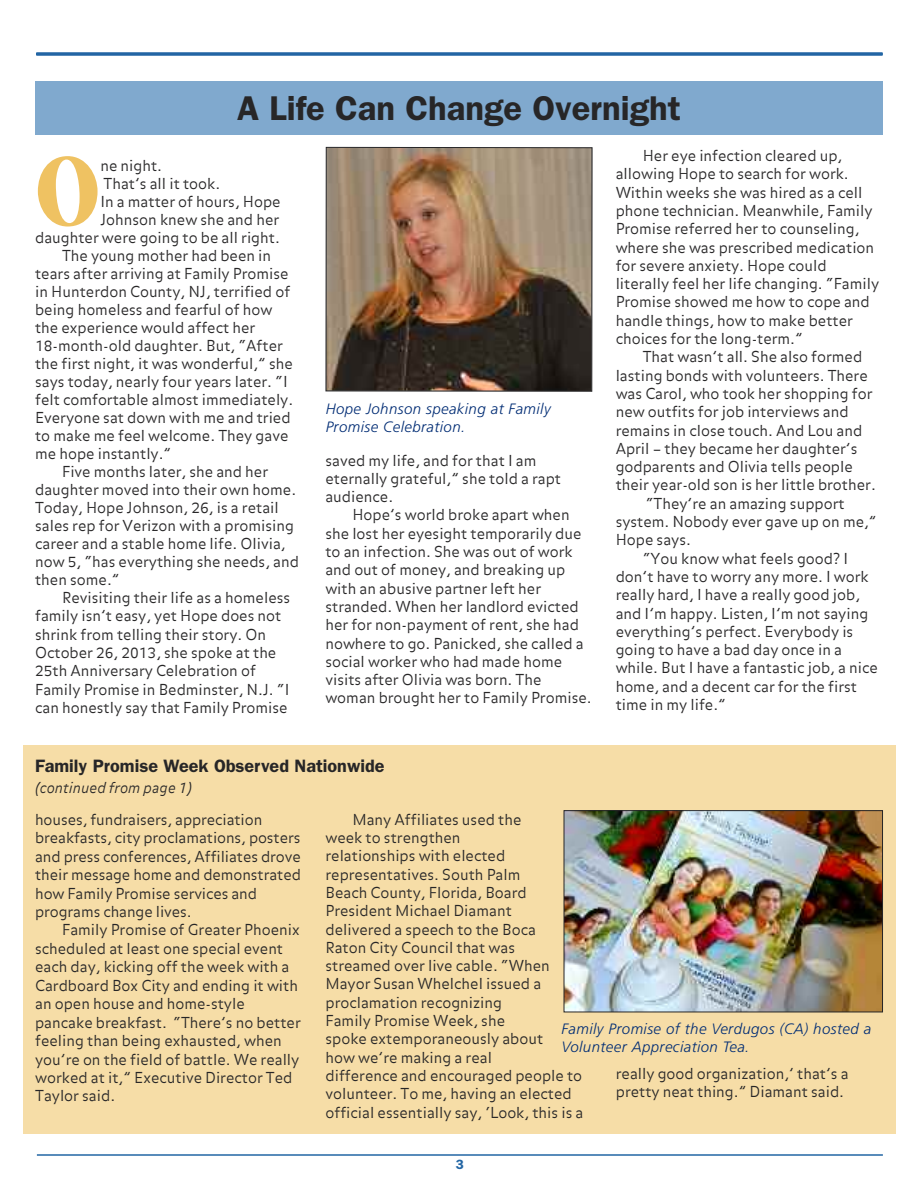
<style>
.page{position:relative;width:918px;height:1188px;background:#fff}
.page>*{position:absolute;margin:0;border:0;box-sizing:border-box;transform-origin:0 0}
.t1{font:700 condensed 106.95px "Garamond";color:#efc262}
.t2{font:600 34.5px "Franklin Gothic";color:#272627}
.t3{font:600 18px "Franklin Gothic";color:#272627}
.t4{font:300 15px/18.3px "Balance";color:#272627}
.t5{font:italic 300 15px/18px "Frutiger";letter-spacing:.03em;color:#002c74}
.t6{font:italic 300 15px "Balance";color:#272627}
.t7{font:600 13.5px "Franklin Gothic";color:#2265a4}
</style>
<div class="page">
<div style="left:23px;top:745px;width:872px;height:389px;background:#f6dda7"></div>
<svg style="left:36px;top:52px;width:846px;height:4px;background:#3d77af"></svg>
<hr style="left:37px;top:1154px;width:846px;height:2px;background:#2265a4">
<div style="left:35px;top:81px;width:848px;height:54px;background:#80a9ce"></div>
<img style="left:328px;top:149px;width:262px;height:241px">
<div style="left:326px;top:147px;width:266px;height:245px;border:1px solid #272627"></div>
<img style="left:566px;top:812px;width:315px;height:198px">
<div style="left:564px;top:810px;width:319px;height:202px;border:1px solid #272627"></div>
<h2 class="t2" style="left:237px;top:88px;width:445px">A Life Can Change Overnight</h2>
<h1 class="t1" style="left:35px;top:150px;width:67px">O</h1>
<p class="t4" style="left:100px;top:156px;width:63px">ne night.</p>
<p class="t4" style="left:103px;top:174px;width:118px">That’s all it took.</p>
<p class="t4" style="left:100px;top:192px;width:182px">In a matter of hours, Hope</p>
<p class="t4" style="left:100px;top:210px;width:180px">Johnson knew she and her</p>
<p class="t4" style="left:35px;top:228px;width:246px">daughter were going to be all right.</p>
<p class="t4" style="left:62px;top:246px;width:211px">The young mother had been in</p>
<p class="t4" style="left:35px;top:264px;width:255px">tears after arriving at Family Promise</p>
<p class="t4" style="left:35px;top:282px;width:257px">in Hunterdon County, NJ, terrified of</p>
<p class="t4" style="left:35px;top:300px;width:239px">being homeless and fearful of how</p>
<p class="t4" style="left:35px;top:318px;width:222px">the experience would affect her</p>
<p class="t4" style="left:35px;top:336px;width:249px">18-month-old daughter. But, “After</p>
<p class="t4" style="left:35px;top:354px;width:259px">the first night, it was wonderful,” she</p>
<p class="t4" style="left:35px;top:372px;width:254px">says today, nearly four years later. “I</p>
<p class="t4" style="left:35px;top:390px;width:260px">felt comfortable almost immediately.</p>
<p class="t4" style="left:35px;top:408px;width:257px">Everyone sat down with me and tried</p>
<p class="t4" style="left:35px;top:426px;width:255px">to make me feel welcome. They gave</p>
<p class="t4" style="left:35px;top:444px;width:138px">me hope instantly.”</p>
<p class="t4" style="left:62px;top:462px;width:208px">Five months later, she and her</p>
<p class="t4" style="left:35px;top:480px;width:263px">daughter moved into their own home.</p>
<p class="t4" style="left:35px;top:498px;width:245px">Today, Hope Johnson, 26, is a retail</p>
<p class="t4" style="left:35px;top:516px;width:261px">sales rep for Verizon with a promising</p>
<p class="t4" style="left:35px;top:534px;width:252px">career and a stable home life. Olivia,</p>
<p class="t4" style="left:35px;top:552px;width:265px">now 5, “has everything she needs, and</p>
<p class="t4" style="left:35px;top:570px;width:86px">then some.”</p>
<p class="t4" style="left:62px;top:589px;width:230px">Revisiting their life as a homeless</p>
<p class="t4" style="left:35px;top:607px;width:248px">family isn’t easy, yet Hope does not</p>
<p class="t4" style="left:35px;top:625px;width:233px">shrink from telling their story. On</p>
<p class="t4" style="left:35px;top:644px;width:243px">October 26, 2013, she spoke at the</p>
<p class="t4" style="left:35px;top:662px;width:222px">25th Anniversary Celebration of</p>
<p class="t4" style="left:35px;top:680px;width:256px">Family Promise in Bedminster, N.J. “I</p>
<p class="t4" style="left:35px;top:699px;width:254px">can honestly say that Family Promise</p>
<p class="t5" style="left:326px;top:401px;width:227px">Hope Johnson speaking at Family<br>Promise Celebration.</p>
<p class="t4" style="left:325px;top:451px;width:237px">saved my life, and for that I am eternally grateful,” she told a rapt audience.</p>
<p class="t4" style="left:325px;top:506px;width:268px;text-indent:27px">Hope’s world broke apart when she lost her eyesight temporarily due to an infection. She was out of work and out of money, and breaking up with an abusive partner left her stranded. When her landlord evicted her for non-payment of rent, she had nowhere to go. Panicked, she called a social worker who had made home visits after Olivia was born. The woman brought her to Family Promise.</p>
<p class="t3" style="left:35px;top:755px;width:351px">Family Promise Week Observed Nationwide</p>
<p class="t6" style="left:35px;top:779px;width:159px">(continued from page 1)</p>
<p class="t4" style="left:616px;top:147px;width:265px;text-indent:27px">Her eye infection cleared up, allowing Hope to search for work.<br>Within weeks she was hired as a cell phone technician. Meanwhile, Family Promise referred her to counseling, where she was prescribed medication for severe anxiety. Hope could literally feel her life changing. “Family Promise showed me how to cope and handle things, how to make better choices for the long-term.”</p>
<p class="t4" style="left:643px;top:348px;width:221px">That wasn’t all. She also formed</p>
<p class="t4" style="left:616px;top:366px;width:254px">lasting bonds with volunteers. There</p>
<p class="t4" style="left:616px;top:385px;width:258px">was Carol, who took her shopping for</p>
<p class="t4" style="left:616px;top:403px;width:235px">new outfits for job interviews and</p>
<p class="t4" style="left:616px;top:421px;width:248px">remains in close touch. And Lou and</p>
<p class="t4" style="left:616px;top:440px;width:243px">April – they became her daughter’s</p>
<p class="t4" style="left:616px;top:458px;width:239px">godparents and Olivia tells people</p>
<p class="t4" style="left:616px;top:476px;width:262px">their year-old son is her little brother.</p>
<p class="t4" style="left:646px;top:494px;width:200px">“They’re an amazing support</p>
<p class="t4" style="left:616px;top:513px;width:262px">system. Nobody ever gave up on me,”</p>
<p class="t4" style="left:616px;top:531px;width:77px">Hope says.</p>
<p class="t4" style="left:643px;top:549px;width:207px">“You know what feels good? I</p>
<p class="t4" style="left:616px;top:568px;width:255px">don’t have to worry any more. I work</p>
<p class="t4" style="left:616px;top:586px;width:246px">really hard, I have a really good job,</p>
<p class="t4" style="left:616px;top:604px;width:254px">and I’m happy. Listen, I’m not saying</p>
<p class="t4" style="left:616px;top:623px;width:239px">everything’s perfect. Everybody is</p>
<p class="t4" style="left:616px;top:641px;width:228px">going to have a bad day once in a</p>
<p class="t4" style="left:616px;top:659px;width:264px">while. But I have a fantastic job, a nice</p>
<p class="t4" style="left:616px;top:677px;width:243px">home, and a decent car for the first</p>
<p class="t4" style="left:616px;top:696px;width:112px">time in my life.”</p>
<p class="t4" style="left:35px;top:810px;width:267px">houses, fundraisers, appreciation breakfasts, city proclamations, posters and press conferences, Affiliates drove their message home and demonstrated how Family Promise services and programs change lives.</p>
<p class="t4" style="left:35px;top:921px;width:267px;text-indent:27px">Family Promise of Greater Phoenix scheduled at least one special event each day, kicking off the week with a Cardboard Box City and ending it with an open house and home-style pancake breakfast. “There’s no better feeling than being exhausted, when you’re on the field of battle. We really worked at it,” Executive Director Ted Taylor said.</p>
<p class="t4" style="left:325px;top:810px;width:260px;text-indent:27px">Many Affiliates used the<br>week to strengthen<br>relationships with elected representatives. South Palm<br>Beach County, Florida, Board<br>President Michael Diamant<br>delivered a speech to the Boca<br>Raton City Council that was streamed over live cable. “When<br>Mayor Susan Whelchel issued a proclamation recognizing<br>Family Promise Week, she<br>spoke extemporaneously about<br>how we’re making a real<br>difference and encouraged people to volunteer. To me, having an elected official essentially say, ‘Look, this is a</p>
<p class="t5" style="left:562px;top:1021px;width:311px">Family Promise of the Verdugos (CA) hosted a<br>Volunteer Appreciation Tea.</p>
<p class="t4" style="left:616px;top:1065px;width:234px">really good organization,’ that’s a pretty neat thing.” Diamant said.</p>
<p class="t7" style="left:456px;top:1157px;width:10px">3</p>
</div>
